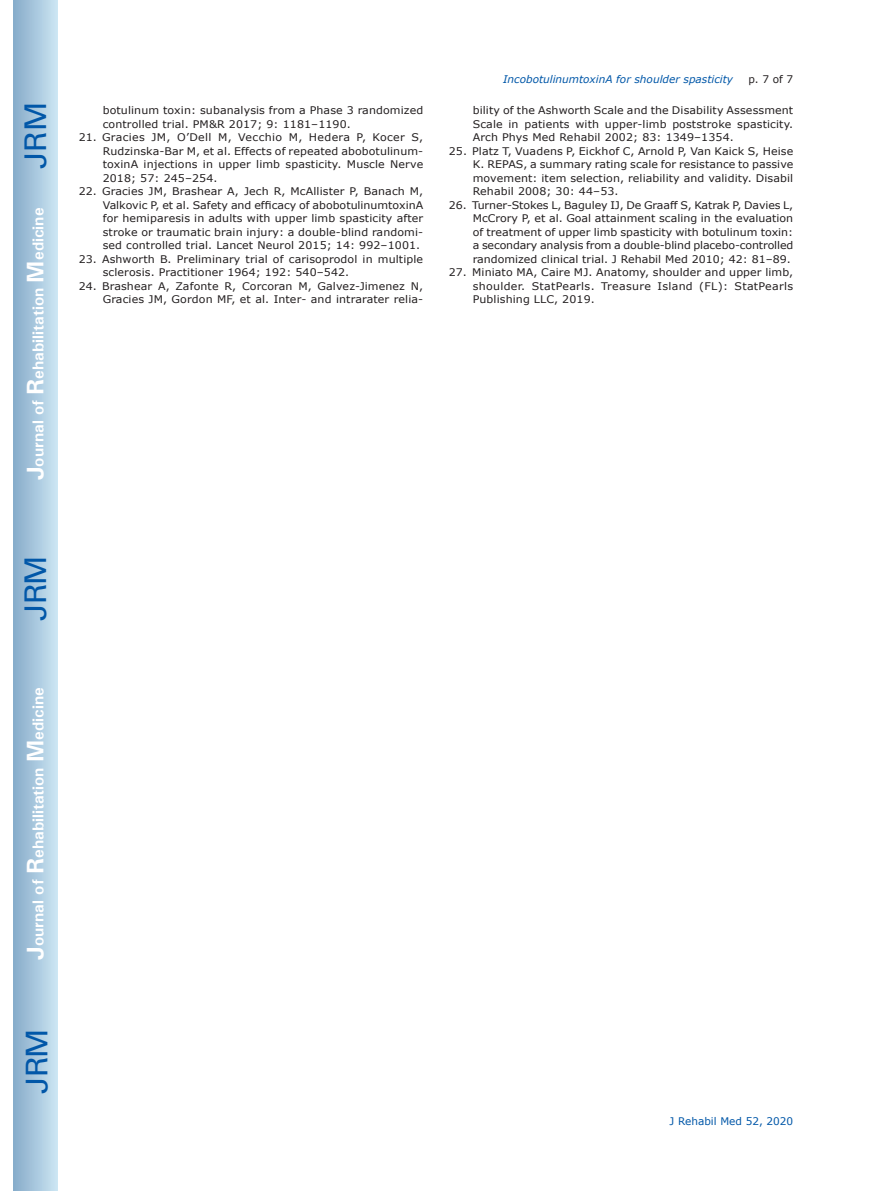
<style>
.page{position:relative;width:872px;height:1191px;background:#fff}
.page>*{position:absolute;margin:0;border:0;box-sizing:border-box;transform-origin:0 0}
.t1{font:30px "Univers";letter-spacing:-.03em;color:#0157a8}
.t2{font:700 15.75px "Univers";color:#fff}
.t3{font:10.5px/13.5px "Verdana";letter-spacing:.01em;color:#231f20;text-align:justify;scale:1.05 1}
.t4{font:italic 10.5px "Verdana";color:#0157a8}
.t5{font:10.5px "Verdana";color:#0157a8}
.t6{font:10.5px "Verdana";letter-spacing:.01em;color:#231f20}
.s1{font-size:24px}
</style>
<div class="page">
<div style="left:14px;top:0;width:43px;height:1191px;background:linear-gradient(to right,#88acca,#cbe5f2)"></div>
<h1 class="t1" style="left:18px;top:169px;width:68px;rotate:-90deg">JRM</h1>
<h2 class="t2" style="left:28px;top:480px;width:274px;rotate:-90deg"><span class="s1">J</span>ournal of <span class="s1">R</span>ehabilitation <span class="s1">M</span>edicine</h2>
<h1 class="t1" style="left:18px;top:620px;width:67px;rotate:-90deg">JRM</h1>
<h2 class="t2" style="left:28px;top:959px;width:274px;rotate:-90deg"><span class="s1">J</span>ournal of <span class="s1">R</span>ehabilitation <span class="s1">M</span>edicine</h2>
<h1 class="t1" style="left:19px;top:1093px;width:67px;rotate:-90deg">JRM</h1>
<p class="t3" style="left:103px;top:104px;width:307px">botulinum toxin: subanalysis from a Phase 3 randomized controlled trial. PM&amp;R 2017; 9: 1181–1190.</p>
<p class="t3" style="left:103px;top:131px;width:307px;text-indent:-24px">21. Gracies JM, O’Dell M, Vecchio M, Hedera P, Kocer S, Rudzinska-Bar M, et al. Effects of repeated abobotulinum&shy;toxinA injections in upper limb spasticity. Muscle Nerve 2018; 57: 245–254.</p>
<p class="t3" style="left:103px;top:185px;width:307px;text-indent:-24px">22. Gracies JM, Brashear A, Jech R, McAllister P, Banach M, Valkovic P, et al. Safety and efficacy of abobotulinumtoxinA for hemiparesis in adults with upper limb spasticity after stroke or traumatic brain injury: a double-blind randomi&shy;sed controlled trial. Lancet Neurol 2015; 14: 992–1001.</p>
<p class="t3" style="left:103px;top:252px;width:307px;text-indent:-24px">23. Ashworth B. Preliminary trial of carisoprodol in multiple sclerosis. Practitioner 1964; 192: 540–542.</p>
<p class="t3" style="left:79px;top:279px;width:330px;text-align:right">24. Brashear A, Zafonte R, Corcoran M, Galvez-Jimenez N,<br>Gracies JM, Gordon MF, et al. Inter- and intrarater relia-</p>
<p class="t4" style="left:503px;top:72px;width:231px">IncobotulinumtoxinA for shoulder spasticity</p>
<p class="t6" style="left:748px;top:72px;width:46px">p. 7 of 7</p>
<p class="t3" style="left:473px;top:104px;width:307px">bility of the Ashworth Scale and the Disability Assessment Scale in patients with upper-limb poststroke spasticity.<br>Arch Phys Med Rehabil 2002; 83: 1349–1354.</p>
<p class="t3" style="left:473px;top:144px;width:307px;text-indent:-24px">25. Platz T, Vuadens P, Eickhof C, Arnold P, Van Kaick S, Heise K. REPAS, a summary rating scale for resistance to passive movement: item selection, reliability and validity. Disabil Rehabil 2008; 30: 44–53.</p>
<p class="t3" style="left:473px;top:198px;width:307px;text-indent:-24px">26. Turner-Stokes L, Baguley IJ, De Graaff S, Katrak P, Davies L, McCrory P, et al. Goal attainment scaling in the evaluation of treatment of upper limb spasticity with botulinum toxin: a secondary analysis from a double-blind placebo-controlled randomized clinical trial. J Rehabil Med 2010; 42: 81–89.</p>
<p class="t3" style="left:473px;top:266px;width:307px;text-indent:-24px">27. Miniato MA, Caire MJ. Anatomy, shoulder and upper limb, shoulder. StatPearls. Treasure Island (FL): StatPearls Publishing LLC, 2019.</p>
<p class="t5" style="left:669px;top:1114px;width:125px">J Rehabil Med 52, 2020</p>
</div>
